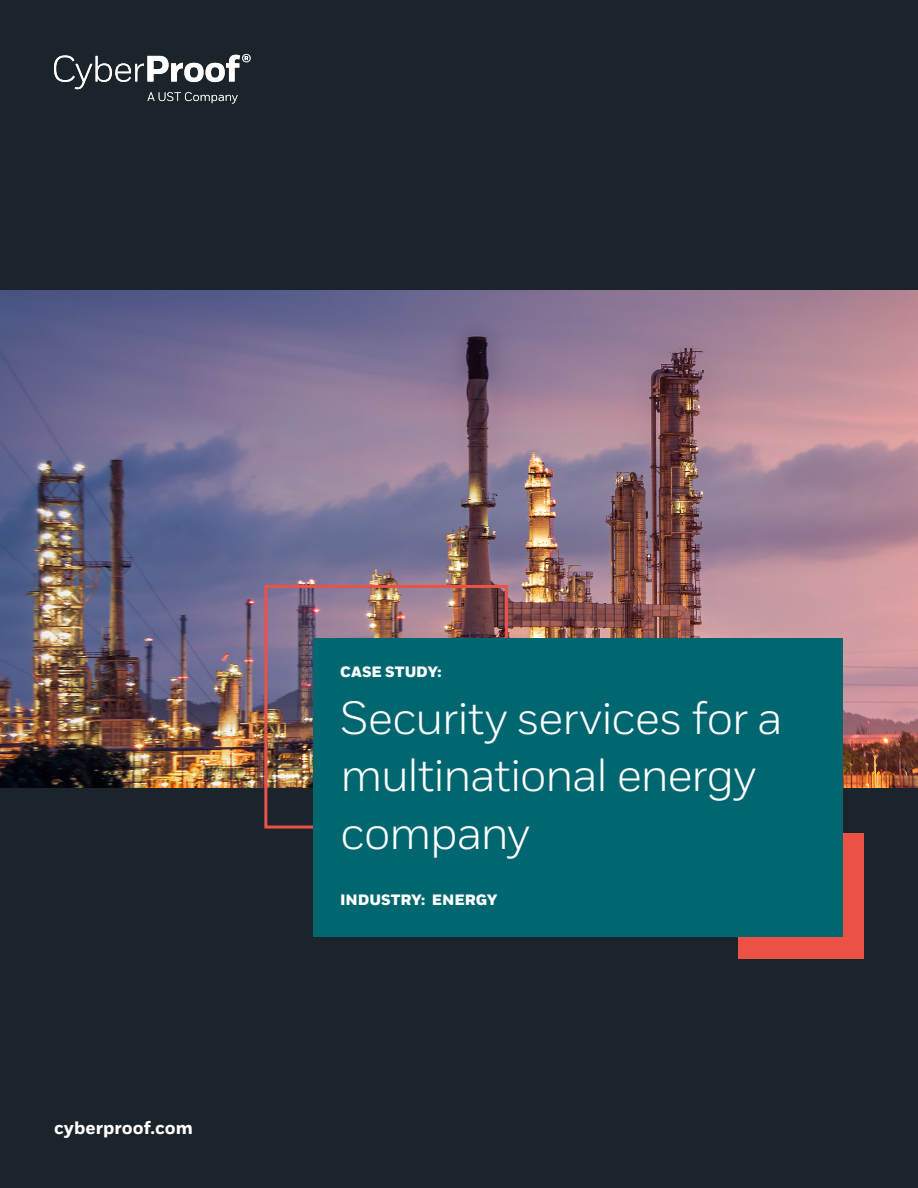
<style>
.page{position:relative;width:918px;height:1188px;background:#1c242b}
.page>*{position:absolute;margin:0;border:0;box-sizing:border-box;transform-origin:0 0}
.t1{font:300 46.5px/57px "Fort";letter-spacing:-.03em;color:#fff}
.t2{font:700 18px "Fort";color:#fff}
.t3{font:800 15px "Fort";letter-spacing:-.005em;color:#fff}
</style>
<div class="page">
<div style="left:739px;top:834px;width:125px;height:125px;background:#eb5144"></div>
<img style="left:0;top:291px;width:918px;height:496px">
<div style="left:264px;top:585px;width:244px;height:244px;border:3px solid #eb5144"></div>
<div style="left:313px;top:639px;width:529px;height:298px;background:#006670"></div>
<svg style="left:54px;top:54px;width:197px;height:50px"></svg>
<p class="t2" style="left:54px;top:1117px;width:140px">cyberproof.com</p>
<p class="t3" style="left:340px;top:663px;width:103px">CASE STUDY:</p>
<p class="t1" style="left:340px;top:690px;width:444px">Security services for a multinational energy company</p>
<p class="t3" style="left:340px;top:891px;width:159px">INDUSTRY: ENERGY</p>
</div>
